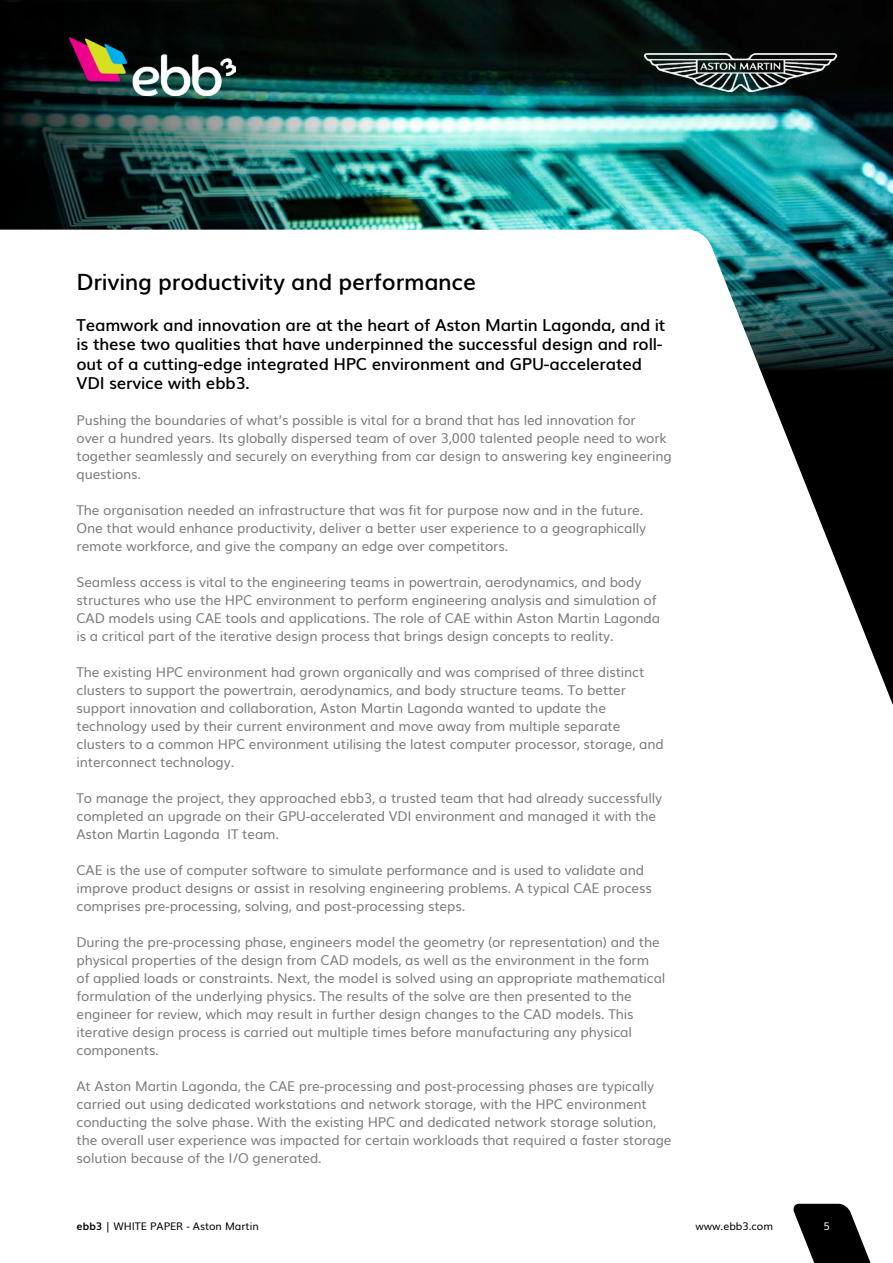
<style>
.page{position:relative;width:893px;height:1263px;background:#fff}
.page>*{position:absolute;margin:0;border:0;box-sizing:border-box;transform-origin:0 0}
.t1{font:600 22.5px "Muli";letter-spacing:-.01em;color:#000}
.t2{font:600 16.5px/19.5px "Muli";letter-spacing:-.01em;color:#000}
.t3{font:13.5px/18px "Muli";letter-spacing:-.01em;color:#7c7b7b}
.t4{font:10.5px "Muli";color:#000}
.t5{font:10.5px "Muli";color:#fff}
.s1{font-weight:700}
</style>
<div class="page">
<img style="left:0;top:0;width:893px;height:230px">
<img style="left:0;top:2px;width:405px;height:228px">
<svg style="left:692px;top:230px;width:201px;height:475px"></svg>
<img style="left:68px;top:37px;width:167px;height:58px">
<img style="left:601px;top:14px;width:279px;height:116px">
<svg style="left:793px;top:1204px;width:78px;height:59px"></svg>
<h1 class="t1" style="left:77px;top:264px;width:401px">Driving productivity and performance</h1>
<p class="t2" style="left:77px;top:314px;width:590px">Teamwork and innovation are at the heart of Aston Martin Lagonda, and it is these two qualities that have underpinned the successful design and roll&shy;out of a cutting-edge integrated HPC environment and GPU-accelerated VDI service with ebb3.</p>
<p class="t3" style="left:77px;top:410px;width:597px">Pushing the boundaries of what’s possible is vital for a brand that has led innovation for<br>over a hundred years. Its globally dispersed team of over 3,000 talented people need to work together seamlessly and securely on everything from car design to answering key engineering questions.</p>
<p class="t3" style="left:77px;top:500px;width:571px">The organisation needed an infrastructure that was fit for purpose now and in the future.<br>One that would enhance productivity, deliver a better user experience to a geographically remote workforce, and give the company an edge over competitors.</p>
<p class="t3" style="left:77px;top:572px;width:585px">Seamless access is vital to the engineering teams in powertrain, aerodynamics, and body structures who use the HPC environment to perform engineering analysis and simulation of CAD models using CAE tools and applications. The role of CAE within Aston Martin Lagonda is a critical part of the iterative design process that brings design concepts to reality.</p>
<p class="t3" style="left:77px;top:662px;width:589px">The existing HPC environment had grown organically and was comprised of three distinct clusters to support the powertrain, aerodynamics, and body structure teams. To better support innovation and collaboration, Aston Martin Lagonda wanted to update the technology used by their current environment and move away from multiple separate clusters to a common HPC environment utilising the latest computer processor, storage, and interconnect technology.</p>
<p class="t3" style="left:77px;top:788px;width:587px">To manage the project, they approached ebb3, a trusted team that had already successfully completed an upgrade on their GPU-accelerated VDI environment and managed it with the<br>Aston Martin Lagonda IT team.</p>
<p class="t3" style="left:77px;top:860px;width:577px">CAE is the use of computer software to simulate performance and is used to validate and improve product designs or assist in resolving engineering problems. A typical CAE process comprises pre-processing, solving, and post-processing steps.</p>
<p class="t3" style="left:77px;top:932px;width:590px">During the pre-processing phase, engineers model the geometry (or representation) and the physical properties of the design from CAD models, as well as the environment in the form of applied loads or constraints. Next, the model is solved using an appropriate mathematical formulation of the underlying physics. The results of the solve are then presented to the engineer for review, which may result in further design changes to the CAD models. This iterative design process is carried out multiple times before manufacturing any physical components.</p>
<p class="t3" style="left:77px;top:1076px;width:597px">At Aston Martin Lagonda, the CAE pre-processing and post-processing phases are typically carried out using dedicated workstations and network storage, with the HPC environment conducting the solve phase. With the existing HPC and dedicated network storage solution, the overall user experience was impacted for certain workloads that required a faster storage solution because of the I/O generated.</p>
<p class="t4" style="left:77px;top:1217px;width:184px"><span class="s1">ebb3</span> | WHITE PAPER - Aston Martin</p>
<p class="t4" style="left:695px;top:1217px;width:79px">www.ebb3.com</p>
<p class="t5" style="left:823px;top:1217px;width:8px">5</p>
</div>
